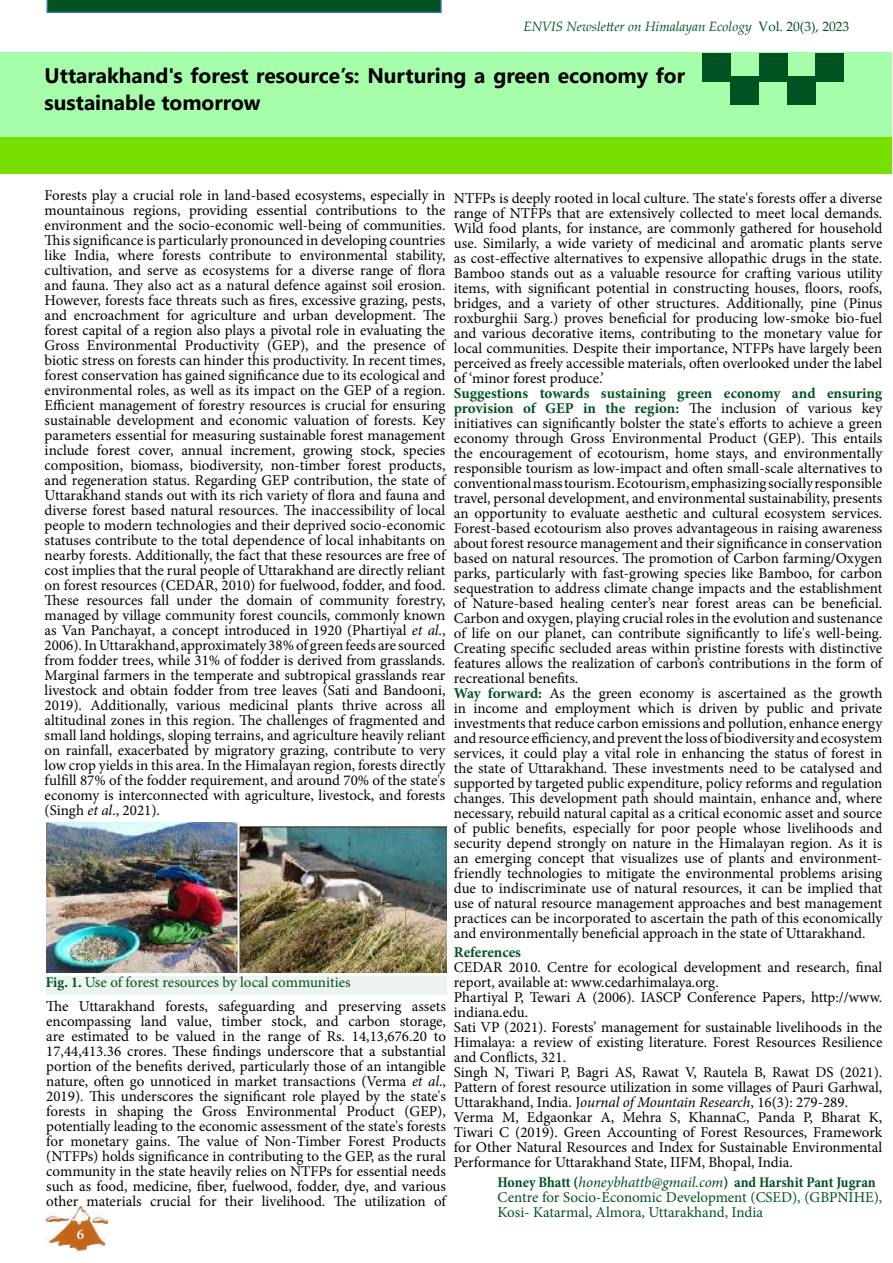
<style>
.page{position:relative;width:893px;height:1263px;background:#fff}
.page>*{position:absolute;margin:0;border:0;box-sizing:border-box;transform-origin:0 0}
.t1{font:700 21px/27px "Segoe UI";color:#000}
.t2{font:15px/15px "Minion Pro";color:#000;text-align:justify}
.t3{font:15px/15px "Minion Pro";color:#005221}
.t4{font:700 15px "Minion Pro";letter-spacing:-.005em;color:#005221}
.t5{font:600 15px "Minion Pro";color:#fff}
.t6{font:italic 13.5px "Palatino Linotype";color:#005221}
.s1{font-style:normal}
.s2{font-style:italic}
.s3{font-weight:700;color:#005221}
.s4{font-weight:700;font-stretch:condensed}
.s5{font-weight:700;font-stretch:condensed;color:#005221}
.s6{color:#005221}
</style>
<div class="page">
<svg style="left:47px;top:0;width:395px;height:13px;background:#055534"></svg>
<div style="left:0;top:52px;width:892px;height:86px;background:#a0fda4"></div>
<div style="left:0;top:137px;width:892px;height:37px;background:#78e000"></div>
<div style="left:702px;top:54px;width:29px;height:28px;background:#005221"></div>
<div style="left:730px;top:77px;width:29px;height:28px;background:#005221"></div>
<div style="left:759px;top:54px;width:28px;height:28px;background:#005221"></div>
<div style="left:787px;top:77px;width:29px;height:28px;background:#005221"></div>
<div style="left:816px;top:54px;width:28px;height:28px;background:#005221"></div>
<img style="left:45px;top:1206px;width:63px;height:44px">
<img style="left:47px;top:823px;width:190px;height:149px">
<img style="left:239px;top:826px;width:207px;height:146px">
<div style="left:46px;top:976px;width:400px;height:19px;background:#edf3ef"></div>
<p class="t6" style="left:523px;top:17px;width:327px">ENVIS Newsletter on Himalayan Ecology <span class="s1">Vol. 20(3), 2023</span></p>
<h1 class="t1" style="left:45px;top:60px;width:642px">Uttarakhand's forest resource’s: Nurturing a green economy for sustainable tomorrow</h1>
<p class="t2" style="left:45px;top:188px;width:402px">Forests play a crucial role in land-based ecosystems, especially in mountainous regions, providing essential contributions to the environment and the socio-economic well-being of communities.<br>This significance is particularly pronounced in developing countries like India, where forests contribute to environmental stability, cultivation, and serve as ecosystems for a diverse range of flora and fauna. They also act as a natural defence against soil erosion.<br>However, forests face threats such as fires, excessive grazing, pests, and encroachment for agriculture and urban development. The forest capital of a region also plays a pivotal role in evaluating the Gross Environmental Productivity (GEP), and the presence of biotic stress on forests can hinder this productivity. In recent times, forest conservation has gained significance due to its ecological and environmental roles, as well as its impact on the GEP of a region.<br>Efficient management of forestry resources is crucial for ensuring sustainable development and economic valuation of forests. Key parameters essential for measuring sustainable forest management include forest cover, annual increment, growing stock, species composition, biomass, biodiversity, non-timber forest products, and regeneration status. Regarding GEP contribution, the state of Uttarakhand stands out with its rich variety of flora and fauna and diverse forest based natural resources. The inaccessibility of local people to modern technologies and their deprived socio-economic statuses contribute to the total dependence of local inhabitants on nearby forests. Additionally, the fact that these resources are free of cost implies that the rural people of Uttarakhand are directly reliant on forest resources (CEDAR, 2010) for fuelwood, fodder, and food.<br>These resources fall under the domain of community forestry, managed by village community forest councils, commonly known as Van Panchayat, a concept introduced in 1920 (Phartiyal <span class="s2">et al</span>., 2006). In Uttarakhand, approximately 38% of green feeds are sourced from fodder trees, while 31% of fodder is derived from grasslands.<br>Marginal farmers in the temperate and subtropical grasslands rear livestock and obtain fodder from tree leaves (Sati and Bandooni, 2019). Additionally, various medicinal plants thrive across all altitudinal zones in this region. The challenges of fragmented and small land holdings, sloping terrains, and agriculture heavily reliant on rainfall, exacerbated by migratory grazing, contribute to very low crop yields in this area. In the Himalayan region, forests directly fulfill 87% of the fodder requirement, and around 70% of the state's economy is interconnected with agriculture, livestock, and forests (Singh <span class="s2">et al</span>., 2021).</p>
<p class="t2" style="left:454px;top:190px;width:430px">NTFPs is deeply rooted in local culture. The state's forests offer a diverse range of NTFPs that are extensively collected to meet local demands.<br>Wild food plants, for instance, are commonly gathered for household use. Similarly, a wide variety of medicinal and aromatic plants serve as cost-effective alternatives to expensive allopathic drugs in the state.<br>Bamboo stands out as a valuable resource for crafting various utility items, with significant potential in constructing houses, floors, roofs, bridges, and a variety of other structures. Additionally, pine (Pinus roxburghii Sarg.) proves beneficial for producing low-smoke bio-fuel and various decorative items, contributing to the monetary value for local communities. Despite their importance, NTFPs have largely been perceived as freely accessible materials, often overlooked under the label of ‘minor forest produce.’</p>
<p class="t2" style="left:454px;top:385px;width:430px;text-align:left"><span class="s3">Suggestions towards sustaining green economy and ensuring provision of GEP in the region:</span> The inclusion of various key initiatives can significantly bolster the state's efforts to achieve a green economy through Gross Environmental Product (GEP). This entails the encouragement of ecotourism, home stays, and environmentally responsible tourism as low-impact and often small-scale alternatives to conventional mass tourism. Ecotourism, emphasizing socially responsible travel, personal development, and environmental sustainability, presents an opportunity to evaluate aesthetic and cultural ecosystem services.<br>Forest-based ecotourism also proves advantageous in raising awareness about forest resource management and their significance in conservation based on natural resources. The promotion of Carbon farming/Oxygen parks, particularly with fast-growing species like Bamboo, for carbon sequestration to address climate change impacts and the establishment of Nature-based healing center’s near forest areas can be beneficial.<br>Carbon and oxygen, playing crucial roles in the evolution and sustenance of life on our planet, can contribute significantly to life's well-being.<br>Creating specific secluded areas within pristine forests with distinctive features allows the realization of carbon’s contributions in the form of recreational benefits.<br><span class="s3">Way forward:</span> As the green economy is ascertained as the growth in income and employment which is driven by public and private investments that reduce carbon emissions and pollution, enhance energy and resource efficiency, and prevent the loss of biodiversity and ecosystem services, it could play a vital role in enhancing the status of forest in the state of Uttarakhand. These investments need to be catalysed and supported by targeted public expenditure, policy reforms and regulation changes. This development path should maintain, enhance and, where necessary, rebuild natural capital as a critical economic asset and source of public benefits, especially for poor people whose livelihoods and security depend strongly on nature in the Himalayan region. As it is an emerging concept that visualizes use of plants and environment&shy;friendly technologies to mitigate the environmental problems arising due to indiscriminate use of natural resources, it can be implied that use of natural resource management approaches and best management practices can be incorporated to ascertain the path of this economically and environmentally beneficial approach in the state of Uttarakhand.</p>
<p class="t4" style="left:454px;top:941px;width:69px">References</p>
<p class="t2" style="left:454px;top:960px;width:430px;text-align:left">CEDAR 2010. Centre for ecological development and research, final report, available at: www.cedarhimalaya.org.<br>Phartiyal P, Tewari A (2006). IASCP Conference Papers, http://www. indiana.edu.<br>Sati VP (2021). Forests’ management for sustainable livelihoods in the Himalaya: a review of existing literature. Forest Resources Resilience and Conflicts, 321.<br>Singh N, Tiwari P, Bagri AS, Rawat V, Rautela B, Rawat DS (2021).<br>Pattern of forest resource utilization in some villages of Pauri Garhwal, Uttarakhand, India. J<span class="s2">ournal of Mountain Research</span>, 16(3): 279-289.<br>Verma M, Edgaonkar A, Mehra S, KhannaC, Panda P, Bharat K, Tiwari C (2019). Green Accounting of Forest Resources, Framework for Other Natural Resources and Index for Sustainable Environmental Performance for Uttarakhand State, IIFM, Bhopal, India.</p>
<p class="t3" style="left:497px;top:1174px;width:386px"><span class="s4">Honey Bhatt (</span><span class="s2">honeybhattb@gmail.com</span><span class="s4">) and Harshit Pant Jugran<br></span>Centre for Socio-Economic Development (CSED), (GBPNIHE),<br>Kosi- Katarmal, Almora, Uttarakhand, India</p>
<p class="t2" style="left:46px;top:971px;width:402px;line-height:23.5px"><span class="s5">Fig. 1.</span> <span class="s6">Use of forest resources by local communities<br></span>The Uttarakhand forests, safeguarding and preserving assets</p>
<p class="t2" style="left:46px;top:1014px;width:401px">encompassing land value, timber stock, and carbon storage, are estimated to be valued in the range of Rs. 14,13,676.20 to 17,44,413.36 crores. These findings underscore that a substantial portion of the benefits derived, particularly those of an intangible nature, often go unnoticed in market transactions (Verma <span class="s2">et al</span>., 2019). This underscores the significant role played by the state's forests in shaping the Gross Environmental Product (GEP), potentially leading to the economic assessment of the state's forests for monetary gains. The value of Non-Timber Forest Products (NTFPs) holds significance in contributing to the GEP, as the rural community in the state heavily relies on NTFPs for essential needs such as food, medicine, fiber, fuelwood, fodder, dye, and various other materials crucial for their livelihood. The utilization of</p>
<p class="t5" style="left:56px;top:1222px;width:30px">5 6</p>
</div>
